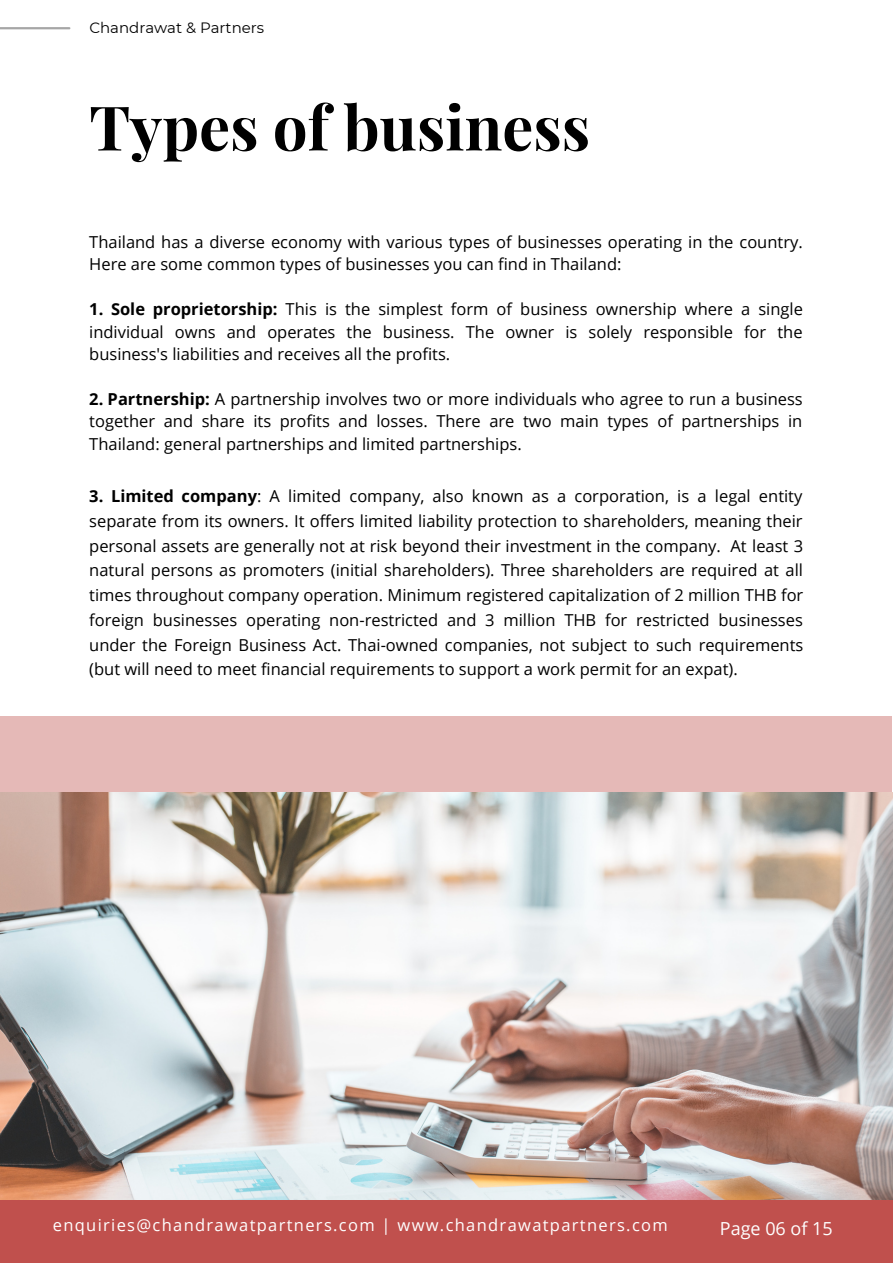
<style>
.page{position:relative;width:893px;height:1264px;background:#fff}
.page>*{position:absolute;margin:0;border:0;box-sizing:border-box;transform-origin:0 0}
.t1{font:700 61.5px "Playfair Display";color:#000}
.t2{font:18px "Open Sans";color:#fff}
.t3{font:16.5px/24.8px "Open Sans";color:#000;text-align:justify}
.t4{font:16.5px "Open Sans";letter-spacing:.08em;color:#fff}
.t5{font:15px "Montserrat";color:#000}
.s1{font-weight:700}
</style>
<div class="page">
<div style="left:0;top:716px;width:892px;height:546px;background:#e5b9b7"></div>
<div style="left:0;top:1199px;width:892px;height:63px;background:#c0504d"></div>
<img style="left:0;top:792px;width:892px;height:407px">
<hr style="left:0;top:27px;width:69px;height:2px;background:#a6a6a6">
<p class="t5" style="left:89px;top:19px;width:176px">Chandrawat &amp; Partners</p>
<p class="t1" style="left:89px;top:84px;width:502px">Types of business</p>
<p class="t3" style="left:89px;top:230px;width:715px;line-height:22.5px">Thailand has a diverse economy with various types of businesses operating in the country.<br>Here are some common types of businesses you can find in Thailand:</p>
<p class="t3" style="left:89px;top:297px;width:715px;line-height:22.5px"><span class="s1">1. Sole proprietorship:</span> This is the simplest form of business ownership where a single individual owns and operates the business. The owner is solely responsible for the business's liabilities and receives all the profits.</p>
<p class="t3" style="left:89px;top:387px;width:715px;line-height:22.5px"><span class="s1">2. Partnership:</span> A partnership involves two or more individuals who agree to run a business together and share its profits and losses. There are two main types of partnerships in Thailand: general partnerships and limited partnerships.</p>
<p class="t3" style="left:89px;top:483px;width:715px"><span class="s1">3. Limited company</span>: A limited company, also known as a corporation, is a legal entity separate from its owners. It offers limited liability protection to shareholders, meaning their personal assets are generally not at risk beyond their investment in the company. At least 3 natural persons as promoters (initial shareholders). Three shareholders are required at all times throughout company operation. Minimum registered capitalization of 2 million THB for foreign businesses operating non-restricted and 3 million THB for restricted businesses under the Foreign Business Act. Thai-owned companies, not subject to such requirements (but will need to meet financial requirements to support a work permit for an expat).</p>
<p class="t4" style="left:53px;top:1213px;width:616px">enquiries@chandrawatpartners.com | www.chandrawatpartners.com</p>
<p class="t2" style="left:719px;top:1216px;width:114px">Page 06 of 15</p>
</div>
